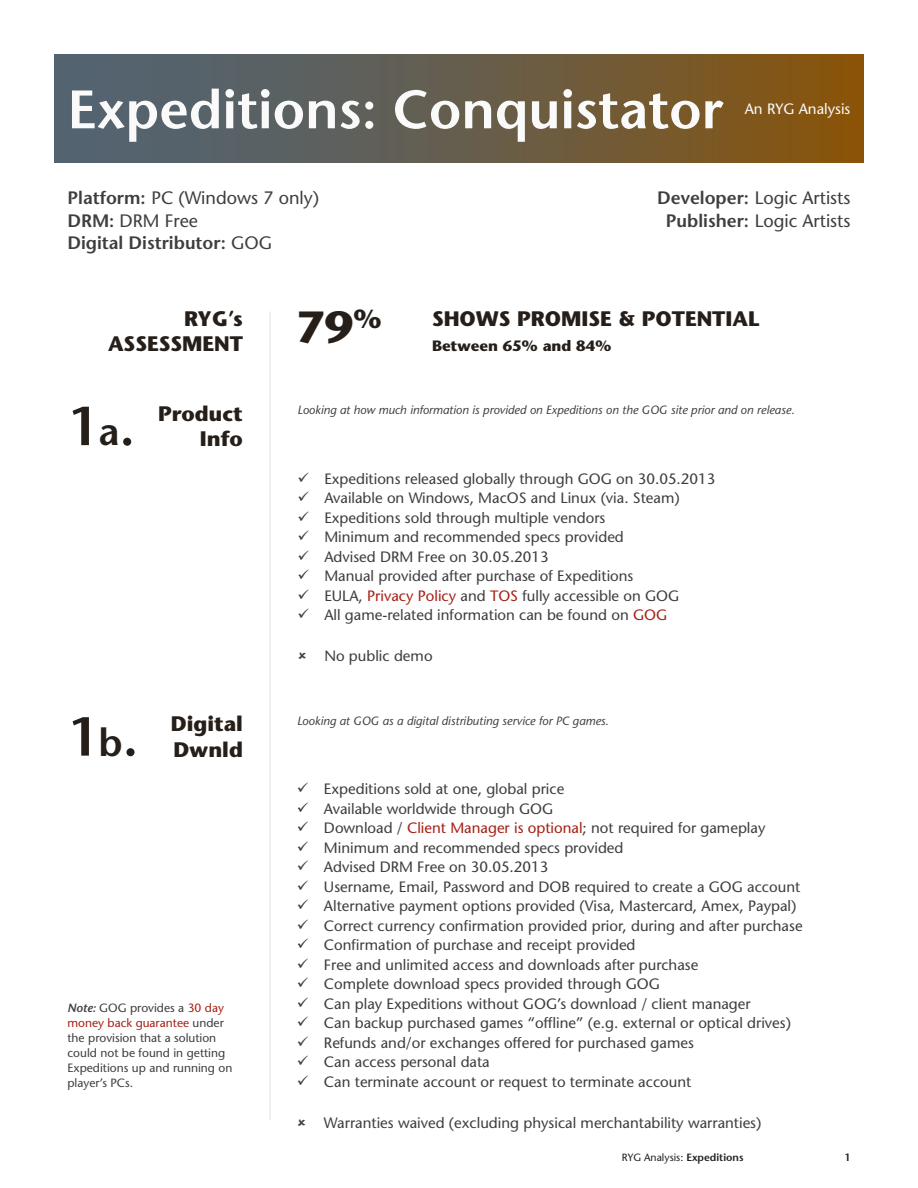
<style>
.page{position:relative;width:918px;height:1188px;background:#fff}
.page>*{position:absolute;margin:0;border:0;box-sizing:border-box;transform-origin:0 0}
.t1{font:600 54px "Stone Sans Std";color:#fafafa}
.t2{font:600 54px "Stone Sans Std";color:#261f19}
.t3{font:700 45px "Stone Sans Std";color:#261f19}
.t4{font:700 26.25px "Stone Sans Std";color:#261f19}
.t5{font:700 21px/25.2px "Stone Sans Std";color:#261f19;text-align:right}
.t6{font:600 18px/22.5px "Stone Sans Std";color:#3e3e3f}
.t7{font:500 18px/22.5px "Stone Sans Std";color:#3e3e3f;text-align:center}
.t8{font:500 15px/19.5px "Stone Sans Std";color:#3e3e3f}
.t9{font:700 15px "Stone Sans Std";color:#261f19}
.t10{font:500 15px "Stone Sans Std";color:#fafafa}
.t11{font:italic 500 12px "Stone Sans Std";color:#3e3e3f}
.t12{font:500 12px/15px "Stone Sans Std";color:#3e3e3f}
.t13{font:500 10.5px "Stone Sans Std";color:#231f20}
.t14{font:600 10.5px "Stone Sans Std";color:#231f20}
.s1{font-weight:500}
.s2{font-weight:600}
.s3{font-size:39px}
.s4{color:#a62014}
.s5{font-weight:600;font-style:italic}
</style>
<div class="page">
<div style="left:55px;top:55px;width:809px;height:107px;background:linear-gradient(to right,#4c657e,#855510)"></div>
<hr style="left:269px;top:311px;width:2px;height:809px;background:#682500">
<h1 class="t1" style="left:68px;top:77px;width:657px">Expeditions: Conquistator</h1>
<p class="t10" style="left:745px;top:100px;width:107px">An RYG Analysis</p>
<p class="t6" style="left:68px;top:186px;width:253px">Platform: <span class="s1">PC (Windows 7 only)<br></span>DRM: <span class="s1">DRM Free<br></span>Digital Distributor: <span class="s1">GOG</span></p>
<p class="t7" style="left:657px;top:187px;width:195px"><span class="s2">Developer:</span> Logic Artists<br><span class="s2">Publisher:</span> Logic Artists</p>
<h3 class="t4" style="left:353px;top:304px;width:30px">%</h3>
<h3 class="t5" style="left:108px;top:306px;width:136px">RYG’s<br>ASSESSMENT</h3>
<h3 class="t5" style="left:432px;top:306px;width:329px">SHOWS PROMISE &amp; POTENTIAL</h3>
<h2 class="t3" style="left:297px;top:301px;width:58px">79</h2>
<p class="t9" style="left:432px;top:337px;width:181px">Between 65% and 84%</p>
<h3 class="t5" style="left:158px;top:401px;width:86px">Product<br>Info</h3>
<h1 class="t2" style="left:68px;top:394px;width:69px">1<span class="s3">a</span>.</h1>
<p class="t11" style="left:297px;top:403px;width:499px">Looking at how much information is provided on Expeditions on the GOG site prior and on release.</p>
<p class="t8" style="left:324px;top:469px;width:393px">Expeditions released globally through GOG on 30.05.2013<br>Available on Windows, MacOS and Linux (via. Steam)<br>Expeditions sold through multiple vendors<br>Minimum and recommended specs provided<br>Advised DRM Free on 30.05.2013<br>Manual provided after purchase of Expeditions<br>EULA, <span class="s4">Privacy Policy</span> and <span class="s4">TOS</span> fully accessible on GOG<br>All game-related information can be found on <span class="s4">GOG</span></p>
<p class="t8" style="left:324px;top:647px;width:110px">No public demo</p>
<h3 class="t5" style="left:171px;top:711px;width:74px;text-align:left">Digital<br>Dwnld</h3>
<h1 class="t2" style="left:68px;top:704px;width:72px">1<span class="s3">b</span>.</h1>
<p class="t11" style="left:297px;top:713px;width:313px">Looking at GOG as a digital distributing service for PC games.</p>
<p class="t12" style="left:68px;top:1001px;width:166px"><span class="s5">Note:</span> GOG provides a <span class="s4">30 day money back guarantee</span> under the provision that a solution could not be found in getting<br>Expeditions up and running on player’s PCs.</p>
<p class="t8" style="left:324px;top:780px;width:480px">Expeditions sold at one, global price<br>Available worldwide through GOG<br>Download / <span class="s4">Client Manager is optional</span>; not required for gameplay Minimum and recommended specs provided<br>Advised DRM Free on 30.05.2013<br>Username, Email, Password and DOB required to create a GOG account Alternative payment options provided (Visa, Mastercard, Amex, Paypal)<br>Correct currency confirmation provided prior, during and after purchase Confirmation of purchase and receipt provided<br>Free and unlimited access and downloads after purchase<br>Complete download specs provided through GOG<br>Can play Expeditions without GOG’s download / client manager<br>Can backup purchased games “offline” (e.g. external or optical drives)<br>Refunds and/or exchanges offered for purchased games<br>Can access personal data<br>Can terminate account or request to terminate account</p>
<p class="t8" style="left:324px;top:1113px;width:439px">Warranties waived (excluding physical merchantability warranties)</p>
<p class="t13" style="left:622px;top:1152px;width:123px">RYG Analysis: <span class="s2">Expeditions</span></p>
<p class="t14" style="left:844px;top:1151px;width:8px">1</p>
</div>
